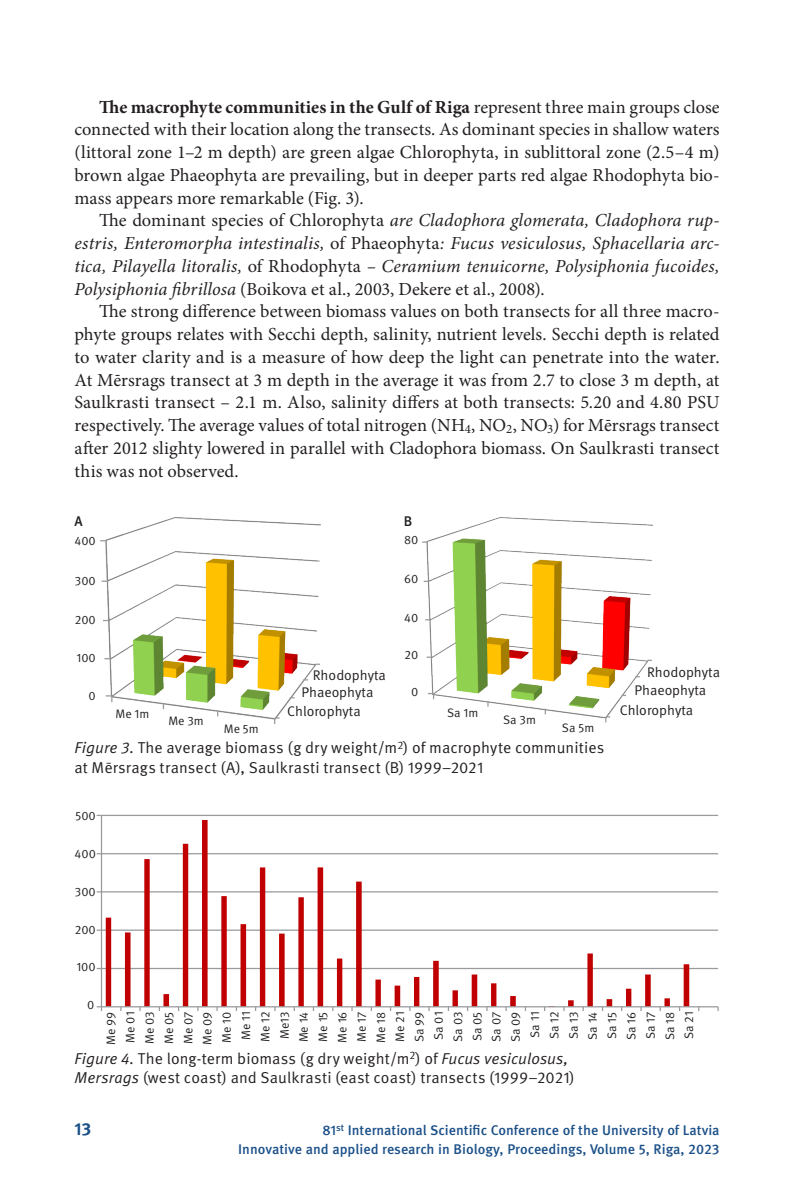
<style>
.page{position:relative;width:794px;height:1191px;background:#fff}
.page>*{position:absolute;margin:0;border:0;box-sizing:border-box;transform-origin:0 0}
.Pamatteksts{font:18.38px/22.8px "Minion Pro";letter-spacing:.005em;color:#231f20;text-align:justify}
.Pamatteksts-2{font:italic 18.38px/22.8px "Minion Pro";letter-spacing:.005em;color:#231f20;text-align:justify}
.t1{font:700 17.5px "Meta Pro";color:#1b5089}
.Attels_paraksts{font:15.75px/19.2px "Meta Pro";letter-spacing:.01em;color:#231f20}
.t2{font:500 14px/19.2px "Meta Pro";color:#1b5089;text-align:right}
.t3{font:14px "Meta Pro Norm";color:#231f20}
.t4{font:500 14px "Meta Pro";color:#231f20}
.t5{font:12.25px/19.2px "Meta Pro Norm";color:#231f20;text-align:center}
.s1{font-weight:700}
.s2{font-style:normal}
.s3{font-style:italic}
</style>
<div class="page">
<img style="left:102px;top:517px;width:219px;height:203px">
<svg style="left:102px;top:580px;width:6px;height:2px"></svg>
<svg style="left:106px;top:695px;width:6px;height:7px"></svg>
<svg style="left:274px;top:717px;width:5px;height:7px"></svg>
<img style="left:423px;top:517px;width:230px;height:202px">
<svg style="left:426px;top:656px;width:6px;height:2px"></svg>
<svg style="left:422px;top:541px;width:6px;height:2px"></svg>
<svg style="left:428px;top:693px;width:6px;height:6px"></svg>
<svg style="left:544px;top:708px;width:2px;height:6px"></svg>
<svg style="left:605px;top:716px;width:5px;height:6px"></svg>
<hr style="left:101px;top:968px;width:617px;height:1px;background:#989a9d">
<hr style="left:101px;top:929px;width:617px;height:1px;background:#989a9d">
<hr style="left:101px;top:891px;width:617px;height:1px;background:#989a9d">
<hr style="left:101px;top:853px;width:617px;height:1px;background:#989a9d">
<hr style="left:101px;top:814px;width:617px;height:2px;background:#989a9d">
<svg style="left:106px;top:820px;width:583px;height:186px"></svg>
<hr style="left:101px;top:815px;width:1px;height:191px;background:#989a9d">
<hr style="left:101px;top:1006px;width:617px;height:1px;background:#989a9d">
<svg style="left:97px;top:1006px;width:5px;height:5px"></svg>
<p class="Pamatteksts" style="left:74px;top:95px;width:646px;text-indent:25px"><span class="s1">The macrophyte communities in the Gulf of Riga</span> represent three main groups close connected with their location along the transects. As dominant species in shallow waters (littoral zone 1–2 m depth) are green algae Chlorophyta, in sublittoral zone (2.5–4 m) brown algae Phaeophyta are prevailing, but in deeper parts red algae Rhodophyta bio&shy;mass appears more remarkable (Fig. 3).</p>
<p class="Pamatteksts-2" style="left:74px;top:209px;width:646px;text-indent:25px"><span class="s2">The dominant species of Chlorophyta</span> are Cladophora glomerata, Cladophora rup&shy;estris, Enteromorpha intestinalis, <span class="s2">of Phaeophyta</span>: Fucus vesiculosus, Sphacellaria arc&shy;tica, Pilayella litoralis, <span class="s2">of Rhodophyta</span> – Ceramium tenuicorne, Polysiphonia fucoides, Polysiphonia fibrillosa <span class="s2">(Boikova et al., 2003, Dekere et al., 2008).</span></p>
<p class="Pamatteksts" style="left:74px;top:300px;width:646px;text-indent:25px">The strong difference between biomass values on both transects for all three macro&shy;phyte groups relates with Secchi depth, salinity, nutrient levels. Secchi depth is related to water clarity and is a measure of how deep the light can penetrate into the water.<br>At Mērsrags transect at 3 m depth in the average it was from 2.7 to close 3 m depth, at Saulkrasti transect – 2.1 m. Also, salinity differs at both transects: 5.20 and 4.80 PSU respectively. The average values of total nitrogen (NH<sub>4</sub>, NO<sub>2</sub>, NO<sub>3</sub>) for Mērsrags transect after 2012 slighty lowered in parallel with Cladophora biomass. On Saulkrasti transect this was not observed.</p>
<p class="t4" style="left:75px;top:510px;width:10px">A</p>
<p class="t4" style="left:404px;top:510px;width:10px">B</p>
<p class="t5" style="left:74px;top:530px;width:23px">400</p>
<p class="t5" style="left:404px;top:529px;width:16px">80</p>
<p class="t5" style="left:75px;top:570px;width:22px">300</p>
<p class="t5" style="left:404px;top:569px;width:16px">60</p>
<p class="t5" style="left:75px;top:609px;width:22px">200</p>
<p class="t5" style="left:404px;top:607px;width:16px">40</p>
<p class="t5" style="left:77px;top:648px;width:21px">100</p>
<p class="t5" style="left:404px;top:644px;width:15px">20</p>
<p class="t3" style="left:313px;top:664px;width:74px">Rhodophyta</p>
<p class="t5" style="left:89px;top:685px;width:9px">0</p>
<p class="t3" style="left:301px;top:681px;width:73px">Phaeophyta</p>
<p class="t5" style="left:411px;top:681px;width:9px">0</p>
<p class="t3" style="left:287px;top:700px;width:75px">Chlorophyta</p>
<p class="t5" style="left:447px;top:702px;width:33px">Sa 1m</p>
<p class="t5" style="left:115px;top:703px;width:35px">Me 1m</p>
<p class="t5" style="left:503px;top:710px;width:34px">Sa 3m</p>
<p class="t5" style="left:168px;top:710px;width:37px">Me 3m</p>
<p class="t5" style="left:562px;top:717px;width:34px">Sa 5m</p>
<p class="Attels_paraksts" style="left:74px;top:739px;width:531px"><span class="s3">Figure 3.</span> The average biomass (g dry weight/m<sup>2</sup>) of macrophyte communities at Mērsrags transect (A), Saulkrasti transect (B) 1999–2021</p>
<p class="t5" style="left:224px;top:718px;width:37px">Me 5m</p>
<p class="t5" style="left:75px;top:805px;width:22px">500</p>
<p class="t5" style="left:75px;top:843px;width:23px">400</p>
<p class="t5" style="left:75px;top:881px;width:22px">300</p>
<p class="t5" style="left:75px;top:919px;width:22px">200</p>
<p class="t5" style="left:76px;top:956px;width:21px">100</p>
<p class="t5" style="left:87px;top:994px;width:9px">0</p>
<p class="t3" style="left:647px;top:662px;width:74px">Rhodophyta</p>
<p class="t3" style="left:634px;top:679px;width:73px">Phaeophyta</p>
<p class="t3" style="left:620px;top:699px;width:75px">Chlorophyta</p>
<p class="t5" style="left:101px;top:1045px;width:35px;rotate:-90deg">Me 99<br>Me 01<br>Me 03<br>Me 05<br>Me 07<br>Me 09<br>Me 10<br>Me 11<br>Me 12<br>Me13<br>Me 14<br>Me 15<br>Me 16<br>Me 17<br>Me 18<br>Me 21<br>Sa 99<br>Sa 01<br>Sa 03<br>Sa 05<br>Sa 07<br>Sa 09<br>Sa 11<br>Sa 12<br>Sa 13<br>Sa 14<br>Sa 15<br>Sa 16<br>Sa 17<br>Sa 18<br>Sa 21</p>
<p class="Attels_paraksts" style="left:74px;top:1049px;width:502px"><span class="s3">Figure 4.</span> The long-term biomass (g dry weight/m<sup>2</sup>) of <span class="s3">Fucus vesiculosus,<br>Mersrags</span> (west coast) and Saulkrasti (east coast) transects (1999–2021)</p>
<p class="t1" style="left:74px;top:1117px;width:18px">13</p>
<p class="t2" style="left:238px;top:1120px;width:483px">81<sup>st</sup> International Scientific Conference of the University of Latvia<br>Innovative and applied research in Biology, Proceedings, Volume 5, Riga, 2023</p>
</div>
